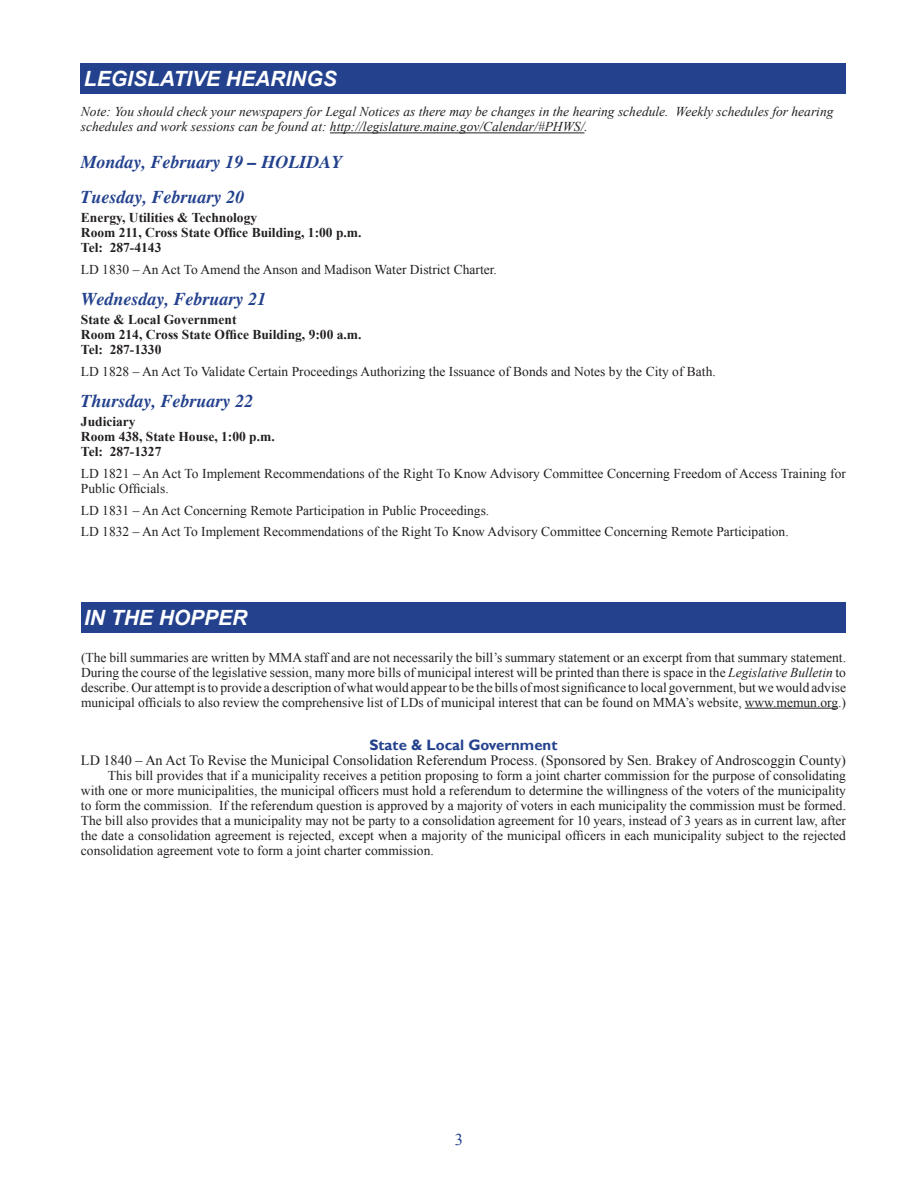
<style>
.page{position:relative;width:918px;height:1188px;background:#fff}
.page>*{position:absolute;margin:0;border:0;box-sizing:border-box;transform-origin:0 0}
.Headline{font:italic 700 21px "Arial";color:#fff}
.hop_subhead_JAZZY-PA{font:italic 700 21px "Arial";color:#fff}
.Hearing_Date{font:italic 700 18px "Times";color:#23418d}
.t1{font:16.5px "Times New Roman";color:#23418d}
.hop_subhead_JAZZY-PA-2{font:700 15px "Gill Sans";color:#23418d}
.hop_text{font:14.25px "Times New Roman";color:#231f20}
.hop_explan{font:13.5px/15px "Times New Roman";color:#231f20;text-align:justify}
.hop_text-2{font:13.5px/15px "Times New Roman";color:#231f20;text-align:justify}
.Hearing_Body_Text{font:13.5px/15px "Times New Roman";color:#231f20}
.Hearing_Place{font:700 13.5px "Times New Roman";color:#231f20}
.t2{font:italic 13.5px/15px "Times New Roman";color:#231f20}
.s1{font-style:italic}
</style>
<div class="page">
<div style="left:81px;top:602px;width:765px;height:31px;background:#23418d"></div>
<hr style="left:745px;top:708px;width:93px;height:1px;background:#231f20">
<div style="left:81px;top:63px;width:765px;height:31px;background:#23418d"></div>
<hr style="left:330px;top:133px;width:254px;height:1px;background:#231f20">
<p class="Headline" style="left:84px;top:65px;width:254px">LEGISLATIVE HEARINGS</p>
<p class="t2" style="left:81px;top:104px;width:754px">Note: You should check your newspapers for Legal Notices as there may be changes in the hearing schedule. Weekly schedules for hearing schedules and work sessions can be found at: http://legislature.maine.gov/Calendar/#PHWS/.</p>
<p class="Hearing_Date" style="left:81px;top:151px;width:263px">Monday, February 19 – HOLIDAY</p>
<p class="Hearing_Date" style="left:81px;top:186px;width:165px">Tuesday, February 20</p>
<p class="Hearing_Place" style="left:81px;top:208px;width:178px">Energy, Utilities &amp; Technology</p>
<p class="Hearing_Place" style="left:81px;top:223px;width:282px">Room 211, Cross State Office Building, 1:00 p.m.</p>
<p class="Hearing_Place" style="left:81px;top:238px;width:82px">Tel: 287-4143</p>
<p class="Hearing_Body_Text" style="left:81px;top:262px;width:417px">LD 1830 – An Act To Amend the Anson and Madison Water District Charter.</p>
<p class="Hearing_Date" style="left:81px;top:288px;width:187px">Wednesday, February 21</p>
<p class="Hearing_Place" style="left:81px;top:310px;width:157px">State &amp; Local Government</p>
<p class="Hearing_Place" style="left:81px;top:325px;width:282px">Room 214, Cross State Office Building, 9:00 a.m.</p>
<p class="Hearing_Place" style="left:81px;top:340px;width:82px">Tel: 287-1330</p>
<p class="Hearing_Body_Text" style="left:81px;top:364px;width:636px">LD 1828 – An Act To Validate Certain Proceedings Authorizing the Issuance of Bonds and Notes by the City of Bath.</p>
<p class="Hearing_Date" style="left:81px;top:390px;width:174px">Thursday, February 22</p>
<p class="Hearing_Place" style="left:81px;top:412px;width:56px">Judiciary</p>
<p class="Hearing_Place" style="left:81px;top:427px;width:195px">Room 438, State House, 1:00 p.m.</p>
<p class="Hearing_Place" style="left:81px;top:442px;width:82px">Tel: 287-1327</p>
<p class="Hearing_Body_Text" style="left:81px;top:466px;width:767px">LD 1821 – An Act To Implement Recommendations of the Right To Know Advisory Committee Concerning Freedom of Access Training for<br>Public Officials.</p>
<p class="Hearing_Body_Text" style="left:81px;top:502px;width:410px">LD 1831 – An Act Concerning Remote Participation in Public Proceedings.</p>
<p class="Hearing_Body_Text" style="left:81px;top:524px;width:709px">LD 1832 – An Act To Implement Recommendations of the Right To Know Advisory Committee Concerning Remote Participation.</p>
<p class="hop_subhead_JAZZY-PA" style="left:84px;top:604px;width:165px">IN THE HOPPER</p>
<p class="hop_text-2" style="left:81px;top:649px;width:767px">(The bill summaries are written by MMA staff and are not necessarily the bill’s summary statement or an excerpt from that summary statement.<br>During the course of the legislative session, many more bills of municipal interest will be printed than there is space in the <span class="s1">Legislative Bulletin</span> to describe. Our attempt is to provide a description of what would appear to be the bills of most significance to local government, but we would advise municipal officials to also review the comprehensive list of LDs of municipal interest that can be found on MMA’s website, www.memun.org.)</p>
<p class="hop_subhead_JAZZY-PA-2" style="left:369px;top:735px;width:189px">State &amp; Local Government</p>
<p class="hop_text" style="left:81px;top:751px;width:767px">LD 1840 – An Act To Revise the Municipal Consolidation Referendum Process. (Sponsored by Sen. Brakey of Androscoggin County)</p>
<p class="hop_explan" style="left:81px;top:768px;width:767px;text-indent:27px">This bill provides that if a municipality receives a petition proposing to form a joint charter commission for the purpose of consolidating with one or more municipalities, the municipal officers must hold a referendum to determine the willingness of the voters of the municipality to form the commission. If the referendum question is approved by a majority of voters in each municipality the commission must be formed.<br>The bill also provides that a municipality may not be party to a consolidation agreement for 10 years, instead of 3 years as in current law, after the date a consolidation agreement is rejected, except when a majority of the municipal officers in each municipality subject to the rejected consolidation agreement vote to form a joint charter commission.</p>
<p class="t1" style="left:455px;top:1129px;width:10px">3</p>
</div>
